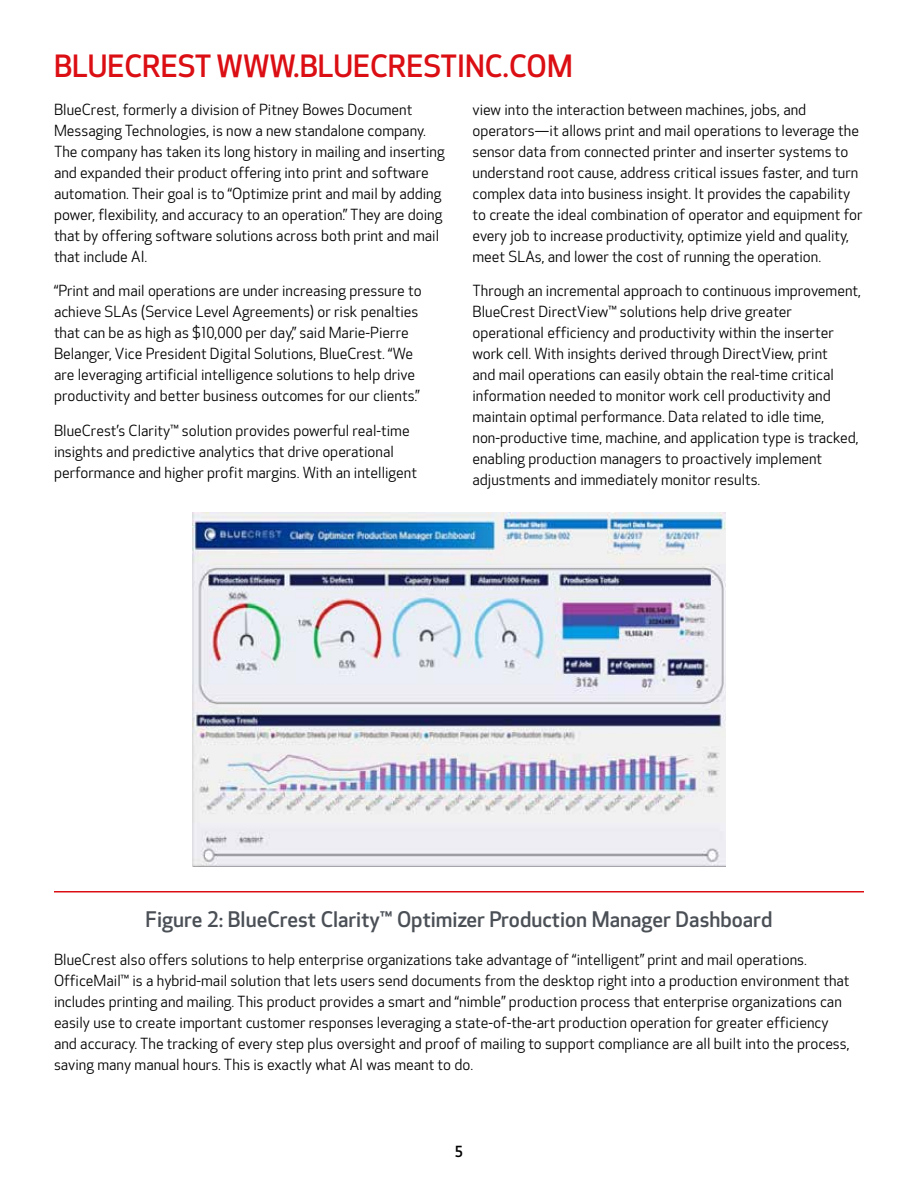
<style>
.page{position:relative;width:918px;height:1188px;background:#fff}
.page>*{position:absolute;margin:0;border:0;box-sizing:border-box;transform-origin:0 0}
.t1{font:500 30px "Optic Sans 301";color:#db0e13}
.t2{font:500 21px "Optic Sans 301";color:#4b5057}
.t3{font:15px/21px "Optic Sans 201";color:#000}
.t4{font:500 15px "Optic Sans 301";color:#000}
</style>
<div class="page">
<img style="left:193px;top:512px;width:532px;height:355px">
<hr style="left:54px;top:891px;width:810px;height:1px;background:#db0e13">
<h1 class="t1" style="left:54px;top:49px;width:520px">BLUECREST WWW.BLUECRESTINC.COM</h1>
<p class="t3" style="left:54px;top:99px;width:392px">BlueCrest, formerly a division of Pitney Bowes Document Messaging Technologies, is now a new standalone company.<br>The company has taken its long history in mailing and inserting and expanded their product offering into print and software automation. Their goal is to “Optimize print and mail by adding power, flexibility, and accuracy to an operation.” They are doing that by offering software solutions across both print and mail that include AI.</p>
<p class="t3" style="left:54px;top:281px;width:369px">“Print and mail operations are under increasing pressure to achieve SLAs (Service Level Agreements) or risk penalties that can be as high as $10,000 per day,” said Marie-Pierre Belanger, Vice President Digital Solutions, BlueCrest. “We are leveraging artificial intelligence solutions to help drive productivity and better business outcomes for our clients.”</p>
<p class="t3" style="left:54px;top:420px;width:364px">BlueCrest’s Clarity™ solution provides powerful real-time insights and predictive analytics that drive operational performance and higher profit margins. With an intelligent</p>
<p class="t3" style="left:472px;top:99px;width:391px">view into the interaction between machines, jobs, and operators—it allows print and mail operations to leverage the sensor data from connected printer and inserter systems to understand root cause, address critical issues faster, and turn complex data into business insight. It provides the capability to create the ideal combination of operator and equipment for every job to increase productivity, optimize yield and quality, meet SLAs, and lower the cost of running the operation.</p>
<p class="t3" style="left:472px;top:281px;width:390px">Through an incremental approach to continuous improvement, BlueCrest DirectView™ solutions help drive greater operational efficiency and productivity within the inserter work cell. With insights derived through DirectView, print<br>and mail operations can easily obtain the real-time critical information needed to monitor work cell productivity and maintain optimal performance. Data related to idle time, non-productive time, machine, and application type is tracked, enabling production managers to proactively implement adjustments and immediately monitor results.</p>
<h2 class="t2" style="left:146px;top:907px;width:628px">Figure 2: BlueCrest Clarity™ Optimizer Production Manager Dashboard</h2>
<p class="t3" style="left:54px;top:949px;width:797px">BlueCrest also offers solutions to help enterprise organizations take advantage of “intelligent” print and mail operations.<br>OfficeMail™ is a hybrid-mail solution that lets users send documents from the desktop right into a production environment that includes printing and mailing. This product provides a smart and “nimble” production process that enterprise organizations can easily use to create important customer responses leveraging a state-of-the-art production operation for greater efficiency and accuracy. The tracking of every step plus oversight and proof of mailing to support compliance are all built into the process, saving many manual hours. This is exactly what AI was meant to do.</p>
<p class="t4" style="left:455px;top:1143px;width:10px">5</p>
</div>
